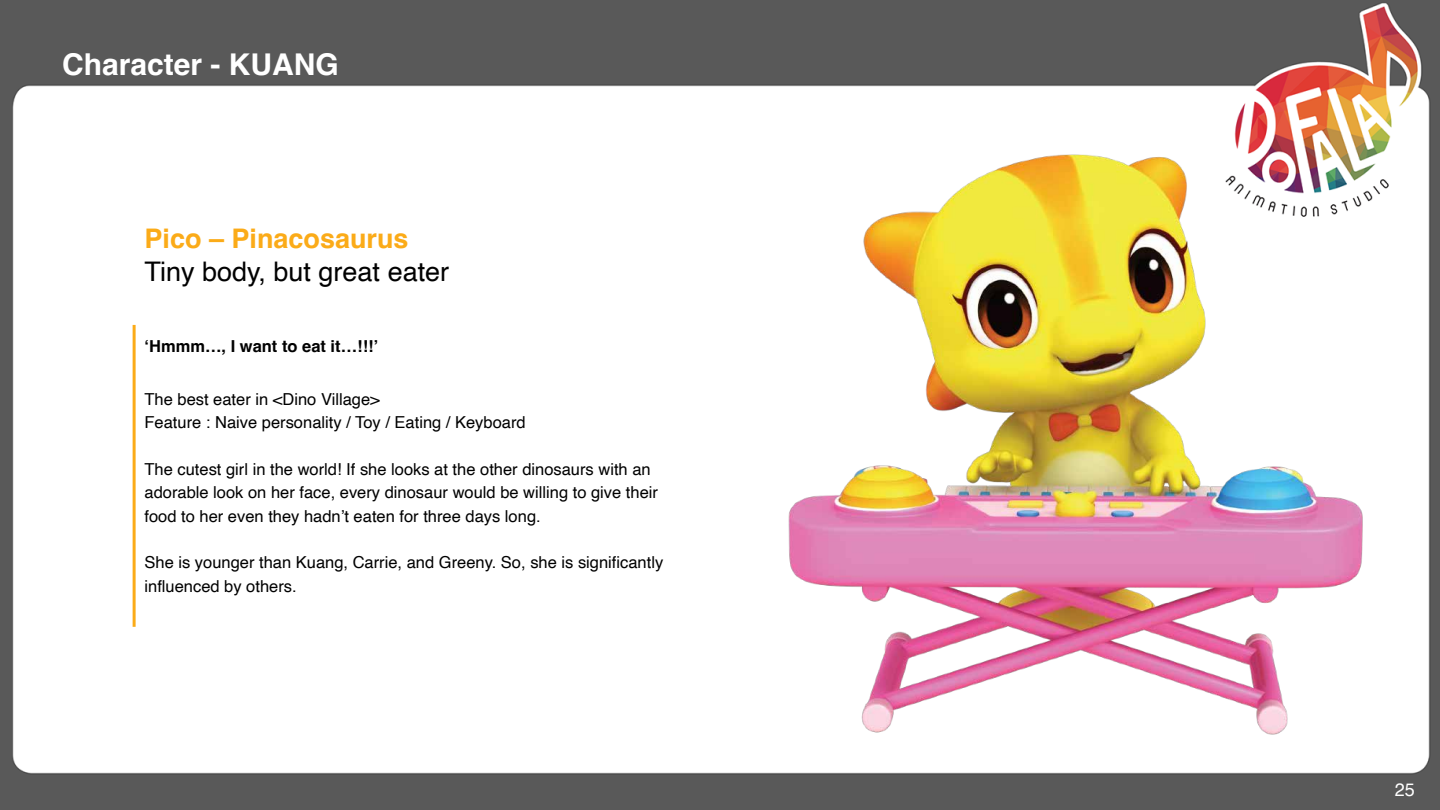
<style>
.page{position:relative;width:1440px;height:810px;background:#fff}
.page>*{position:absolute;margin:0;border:0;box-sizing:border-box;transform-origin:0 0}
.t1{font:700 30px "Helvetica";color:#fff}
.t2{font:27px "Helvetica";color:#000}
.t3{font:700 27px "Helvetica";color:#fbab18}
.t4{font:18px "Helvetica";color:#fff}
.t5{font:16.5px/23.4px "Helvetica";color:#000}
.t6{font:700 16.5px "Helvetica";color:#000}
</style>
<div class="page">
<img style="left:0;top:0;width:1440px;height:810px">
<hr style="left:133px;top:325px;width:3px;height:302px;background:#fbab18">
<img style="left:737px;top:104px;width:638px;height:634px">
<h1 class="t1" style="left:62px;top:46px;width:278px">Character - KUANG</h1>
<h2 class="t3" style="left:145px;top:222px;width:266px">Pico – Pinacosaurus</h2>
<h2 class="t2" style="left:145px;top:250px;width:306px">Tiny body, but great eater</h2>
<p class="t6" style="left:145px;top:336px;width:235px">‘Hmmm…, I want to eat it…!!!’</p>
<p class="t5" style="left:145px;top:388px;width:383px">The best eater in &lt;Dino Village&gt;<br>Feature : Naive personality / Toy / Eating / Keyboard</p>
<p class="t5" style="left:145px;top:458px;width:515px">The cutest girl in the world! If she looks at the other dinosaurs with an adorable look on her face, every dinosaur would be willing to give their food to her even they hadn’t eaten for three days long.</p>
<p class="t5" style="left:145px;top:551px;width:520px">She is younger than Kuang, Carrie, and Greeny. So, she is significantly influenced by others.</p>
<p class="t4" style="left:1395px;top:776px;width:22px">25</p>
</div>
